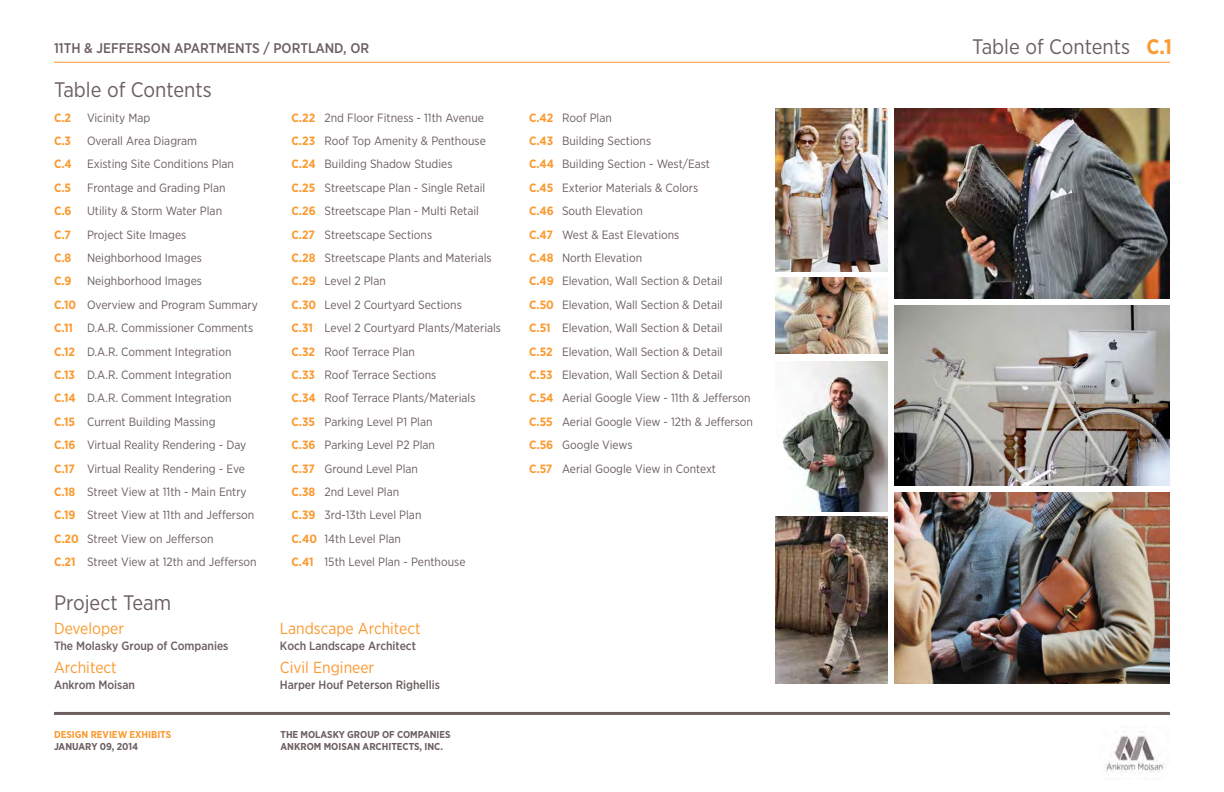
<style>
.page{position:relative;width:1224px;height:792px;background:#fff}
.page>*{position:absolute;margin:0;border:0;box-sizing:border-box;transform-origin:0 0}
.t1{font:21px "Gotham Narrow";color:#6c5f60}
.t2{font:700 21px "Gotham Narrow";color:#fa9a30}
.t3{font:16px "Gotham Narrow";color:#fa9a30}
.t4{font:500 14px "Gotham Narrow";color:#6c5f60}
.t5{font:12px/23.4px "Gotham Narrow";color:#6c5f60}
.t6{font:500 12px "Gotham Narrow";letter-spacing:-.005em;color:#6c5f60}
.t7{font:700 12px "Gotham Narrow";color:#fa9a30}
.t8{font:700 10px "Gotham Narrow";color:#6c5f60}
.t9{font:700 10px "Gotham Narrow";color:#fa9a30}
.s1{font-weight:700;color:#fa9a30}
</style>
<div class="page">
<hr style="left:54px;top:62px;width:1116px;height:1px;background:#fa9a30">
<hr style="left:54px;top:712px;width:1116px;height:3px;background:#6c5f60">
<img style="left:1105px;top:731px;width:60px;height:41px">
<img style="left:776px;top:108px;width:111px;height:163px">
<img style="left:895px;top:108px;width:275px;height:190px">
<img style="left:895px;top:305px;width:275px;height:180px">
<img style="left:776px;top:277px;width:111px;height:76px">
<img style="left:895px;top:493px;width:275px;height:190px">
<img style="left:782px;top:361px;width:105px;height:150px">
<img style="left:776px;top:516px;width:111px;height:167px">
<h1 class="t1" style="left:972px;top:34px;width:159px">Table of Contents</h1>
<p class="t4" style="left:54px;top:40px;width:307px">11th &amp; jefferson Apartments / Portland, OR</p>
<h1 class="t2" style="left:1147px;top:34px;width:27px">C.1</h1>
<h1 class="t1" style="left:54px;top:77px;width:159px">Table of Contents</h1>
<p class="t7" style="left:54px;top:110px;width:19px">C.2</p>
<p class="t5" style="left:87px;top:106px;width:65px">Vicinity Map</p>
<p class="t7" style="left:54px;top:133px;width:19px">C.3</p>
<p class="t5" style="left:87px;top:129px;width:112px">Overall Area Diagram</p>
<p class="t7" style="left:54px;top:157px;width:19px">C.4</p>
<p class="t5" style="left:87px;top:152px;width:149px">Existing Site Conditions Plan</p>
<p class="t7" style="left:54px;top:180px;width:19px">C.5</p>
<p class="t5" style="left:87px;top:176px;width:140px">Frontage and Grading Plan</p>
<p class="t7" style="left:54px;top:204px;width:19px">C.6</p>
<p class="t5" style="left:87px;top:199px;width:137px">Utility &amp; Storm Water Plan</p>
<p class="t7" style="left:54px;top:227px;width:18px">C.7</p>
<p class="t5" style="left:87px;top:223px;width:101px">Project Site Images</p>
<p class="t7" style="left:54px;top:250px;width:19px">C.8</p>
<p class="t5" style="left:87px;top:246px;width:117px">Neighborhood Images</p>
<p class="t7" style="left:54px;top:274px;width:19px">C.9</p>
<p class="t5" style="left:54px;top:269px;width:205px;text-indent:33px">Neighborhood Images<br><span class="s1">C.10</span> Overview and Program Summary <span class="s1">C.11</span> D.A.R. Commissioner Comments <span class="s1">C.12</span> D.A.R. Comment Integration<br><span class="s1">C.13</span> D.A.R. Comment Integration<br><span class="s1">C.14</span> D.A.R. Comment Integration<br><span class="s1">C.15</span> Current Building Massing<br><span class="s1">C.16</span> Virtual Reality Rendering - Day <span class="s1">C.17</span> Virtual Reality Rendering - Eve <span class="s1">C.18</span> Street View at 11th - Main Entry <span class="s1">C.19</span> Street View at 11th and Jefferson <span class="s1">C.20</span> Street View on Jefferson<br><span class="s1">C.21</span> Street View at 12th and Jefferson</p>
<h1 class="t1" style="left:54px;top:590px;width:119px">Project Team</h1>
<h2 class="t3" style="left:54px;top:618px;width:71px">Developer</h2>
<p class="t6" style="left:54px;top:638px;width:176px">The Molasky Group of Companies</p>
<h2 class="t3" style="left:54px;top:658px;width:64px">Architect</h2>
<p class="t6" style="left:54px;top:678px;width:83px">Ankrom Moisan</p>
<p class="t9" style="left:54px;top:729px;width:13px">DESIGN</p>
<p class="t9" style="left:91px;top:729px;width:82px">REVIEW EXHIBITS</p>
<p class="t8" style="left:54px;top:741px;width:2px">JANUARY</p>
<p class="t8" style="left:100px;top:741px;width:40px">09, 2014</p>
<p class="t5" style="left:292px;top:106px;width:211px"><span class="s1">C.22</span> 2nd Floor Fitness - 11th Avenue<br><span class="s1">C.23</span> Roof Top Amenity &amp; Penthouse<br><span class="s1">C.24</span> Building Shadow Studies<br><span class="s1">C.25</span> Streetscape Plan - Single Retail<br><span class="s1">C.26</span> Streetscape Plan - Multi Retail<br><span class="s1">C.27</span> Streetscape Sections<br><span class="s1">C.28</span> Streetscape Plants and Materials<br><span class="s1">C.29</span> Level 2 Plan<br><span class="s1">C.30</span> Level 2 Courtyard Sections<br><span class="s1">C.31</span> Level 2 Courtyard Plants/Materials<br><span class="s1">C.32</span> Roof Terrace Plan<br><span class="s1">C.33</span> Roof Terrace Sections<br><span class="s1">C.34</span> Roof Terrace Plants/Materials<br><span class="s1">C.35</span> Parking Level P1 Plan<br><span class="s1">C.36</span> Parking Level P2 Plan<br><span class="s1">C.37</span> Ground Level Plan<br><span class="s1">C.38</span> 2nd Level Plan<br><span class="s1">C.39</span> 3rd-13th Level Plan<br><span class="s1">C.40</span> 14th Level Plan<br><span class="s1">C.41</span> 15th Level Plan - Penthouse</p>
<p class="t5" style="left:529px;top:106px;width:225px"><span class="s1">C.42</span> Roof Plan<br><span class="s1">C.43</span> Building Sections<br><span class="s1">C.44</span> Building Section - West/East<br><span class="s1">C.45</span> Exterior Materials &amp; Colors<br><span class="s1">C.46</span> South Elevation<br><span class="s1">C.47</span> West &amp; East Elevations<br><span class="s1">C.48</span> North Elevation<br><span class="s1">C.49</span> Elevation, Wall Section &amp; Detail<br><span class="s1">C.50</span> Elevation, Wall Section &amp; Detail<br><span class="s1">C.51</span> Elevation, Wall Section &amp; Detail<br><span class="s1">C.52</span> Elevation, Wall Section &amp; Detail<br><span class="s1">C.53</span> Elevation, Wall Section &amp; Detail<br><span class="s1">C.54</span> Aerial Google View - 11th &amp; Jefferson<br><span class="s1">C.55</span> Aerial Google View - 12th &amp; Jefferson<br><span class="s1">C.56</span> Google Views<br><span class="s1">C.57</span> Aerial Google View in Context</p>
<h2 class="t3" style="left:280px;top:618px;width:142px">Landscape Architect</h2>
<p class="t6" style="left:280px;top:638px;width:138px">Koch Landscape Architect</p>
<h2 class="t3" style="left:280px;top:658px;width:96px">Civil Engineer</h2>
<p class="t6" style="left:280px;top:678px;width:161px">Harper Houf Peterson Righellis</p>
<p class="t8" style="left:280px;top:729px;width:7px">THE</p>
<p class="t8" style="left:301px;top:729px;width:15px">MOLASKY</p>
<p class="t8" style="left:347px;top:729px;width:8px">GROUP</p>
<p class="t8" style="left:382px;top:729px;width:22px">OF COMPANIES</p>
<p class="t8" style="left:280px;top:741px;width:15px">ANKROM</p>
<p class="t8" style="left:324px;top:741px;width:15px">MOISAN</p>
<p class="t8" style="left:363px;top:741px;width:13px">ARCHI</p>
<p class="t8" style="left:391px;top:741px;width:53px">TECTS, INC.</p>
</div>
